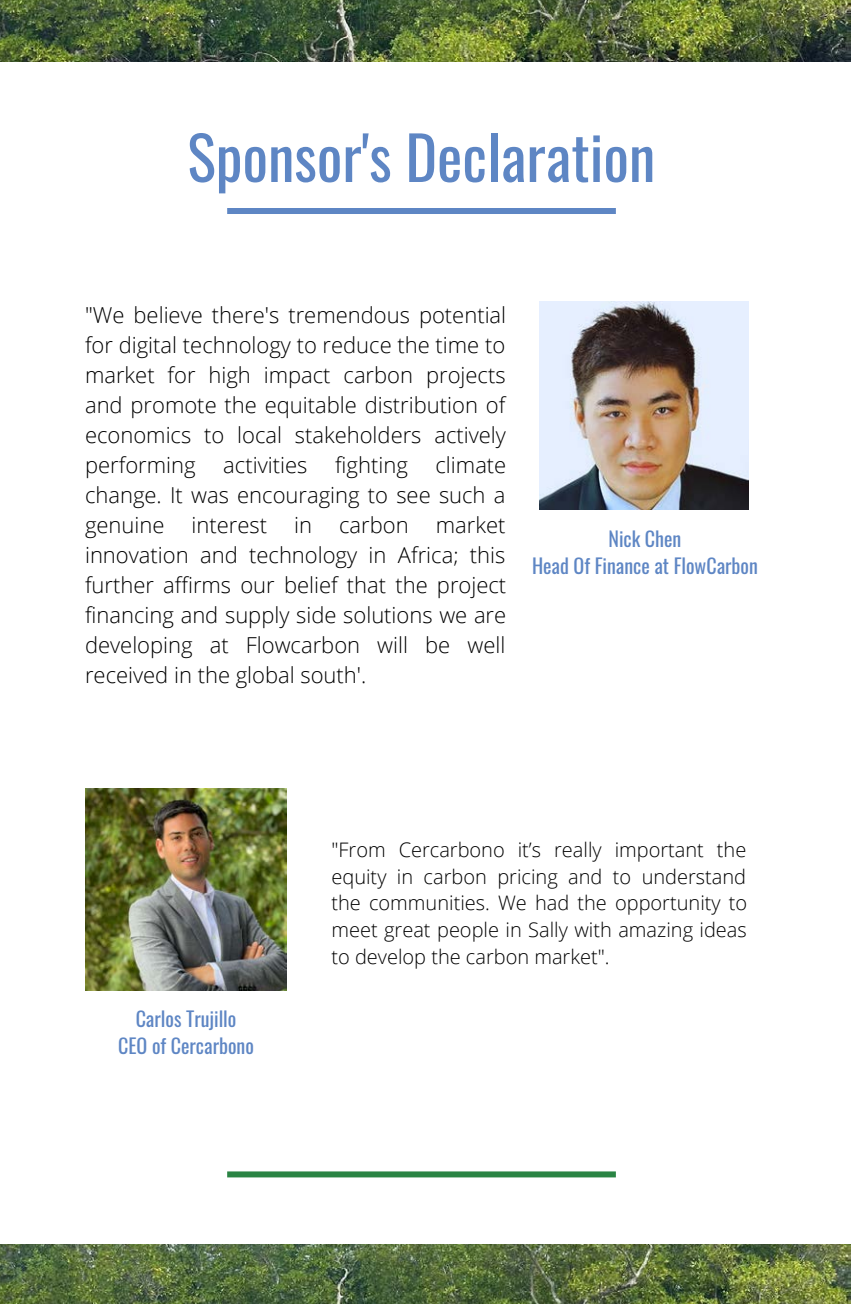
<style>
.page{position:relative;width:851px;height:1304px;background:#fff}
.page>*{position:absolute;margin:0;border:0;box-sizing:border-box;transform-origin:0 0}
.t1{font:60px "Oswald";color:#5e86c4}
.t2{font:300 22px/30px "Open Sans";color:#000;text-align:justify}
.t3{font:300 20px/27px "Open Sans";color:#000;text-align:justify}
.t4{font:20px/27px "Oswald";color:#5e86c4;text-align:center}
</style>
<div class="page">
<div style="left:227px;top:208px;width:388px;height:6px;background:#5e86c4"></div>
<img style="left:0;top:0;width:849px;height:61px">
<img style="left:0;top:1244px;width:849px;height:59px">
<img style="left:539px;top:301px;width:208px;height:208px">
<div style="left:227px;top:1171px;width:388px;height:6px;background:#2a8444"></div>
<img style="left:85px;top:788px;width:202px;height:202px">
<h1 class="t1" style="left:187px;top:110px;width:469px">Sponsor's Declaration</h1>
<p class="t2" style="left:85px;top:300px;width:422px">"We believe there's tremendous potential for digital technology to reduce the time to market for high impact carbon projects and promote the equitable distribution of economics to local stakeholders actively performing</p>
<p class="t2" style="left:223px;top:450px;width:85px">activities</p>
<p class="t2" style="left:335px;top:450px;width:74px">fighting</p>
<p class="t2" style="left:85px;top:450px;width:422px;text-indent:350px">climate change. It was encouraging to see such a genuine interest in carbon market innovation and technology in Africa; this further affirms our belief that the project financing and supply side solutions we are developing at Flowcarbon will be well received in the global south'.</p>
<p class="t4" style="left:531px;top:524px;width:227px">Nick Chen<br>Head Of Finance at FlowCarbon</p>
<p class="t4" style="left:118px;top:1004px;width:137px">Carlos Trujillo<br>CEO of Cercarbono</p>
<p class="t3" style="left:331px;top:835px;width:417px">"From Cercarbono it’s really important the equity in carbon pricing and to understand the communities. We had the opportunity to meet great people in Sally with amazing ideas to develop the carbon market".</p>
</div>
